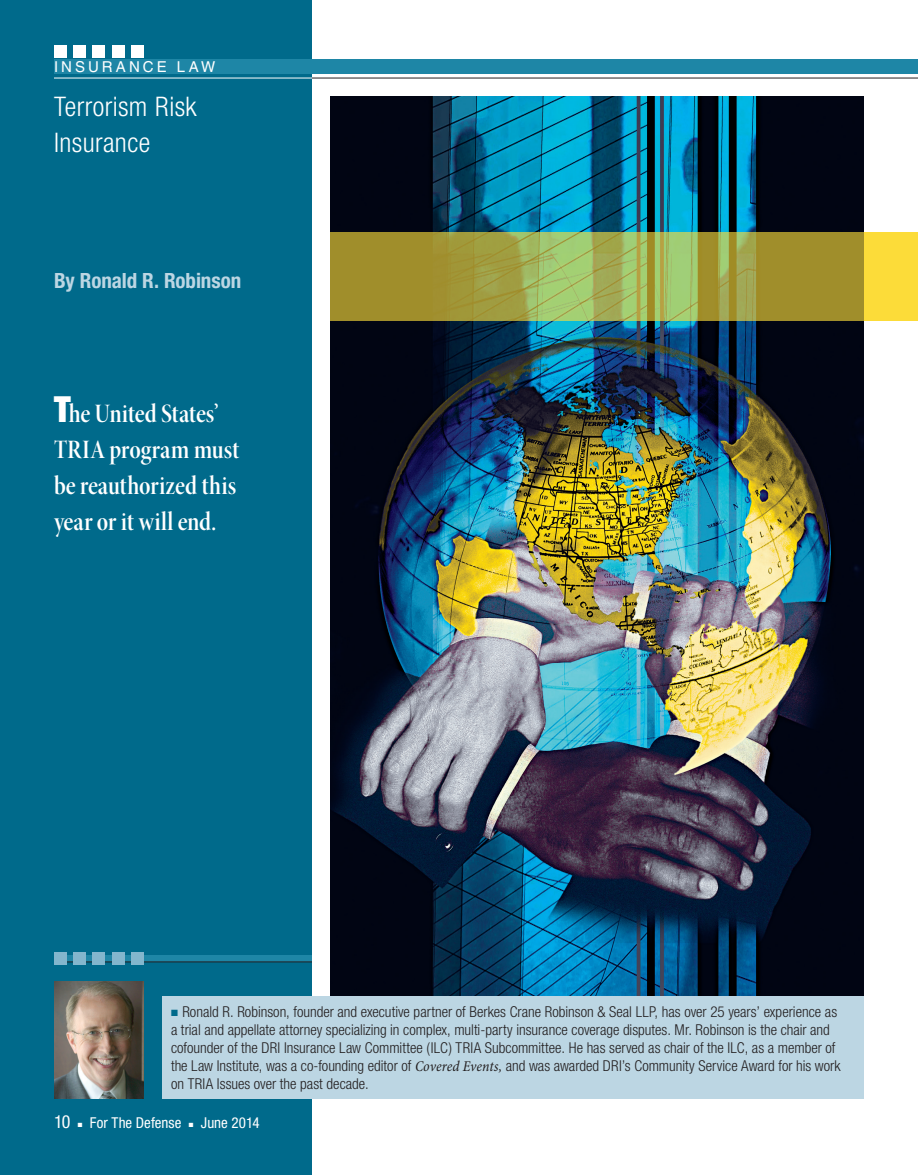
<style>
.page{position:relative;width:918px;height:1175px;background:#fff}
.page>*{position:absolute;margin:0;border:0;box-sizing:border-box;transform-origin:0 0}
.blurb{font:27px/36px "Minion Pro Semibold Cn Disp";color:#fff}
.kicker{font:300 condensed 27px/36px "Helvetica Neue";letter-spacing:.015em;color:#fff}
.byline{font:700 condensed 21px "Helvetica Neue";letter-spacing:-.005em;color:#bcd6e3}
.folio_left_reverse{font:condensed 18px "Helvetica Neue";color:#fff}
.t1{font:300 condensed 15px/18px "Helvetica Neue";color:#231f20}
.folio_left_reverse-2{font:condensed 15px "Helvetica Neue";color:#fff}
.section_header_rever{font:15px "Helvetica";letter-spacing:.2em;color:#fff}
.s1{font-family:"Helvetica Neue";font-weight:900;font-stretch:condensed;font-size:36px}
.s2{color:#006a8b}
.s3{font-family:"Minion Pro";font-weight:400;font-style:italic}
</style>
<div class="page">
<div style="left:0;top:0;width:312px;height:1174px;background:#006a8b"></div>
<div style="left:54px;top:956px;width:258px;height:6px;background:#1e86a6"></div>
<hr style="left:54px;top:961px;width:258px;height:1px;background:#231f20">
<div style="left:54px;top:952px;width:12px;height:13px;background:#83b6cd"></div>
<div style="left:73px;top:952px;width:13px;height:13px;background:#83b6cd"></div>
<div style="left:93px;top:952px;width:12px;height:13px;background:#83b6cd"></div>
<div style="left:112px;top:952px;width:13px;height:13px;background:#83b6cd"></div>
<div style="left:132px;top:952px;width:12px;height:13px;background:#83b6cd"></div>
<div style="left:54px;top:45px;width:12px;height:12px;background:#fff"></div>
<div style="left:73px;top:45px;width:13px;height:12px;background:#fff"></div>
<div style="left:93px;top:45px;width:12px;height:12px;background:#fff"></div>
<div style="left:112px;top:45px;width:13px;height:12px;background:#fff"></div>
<div style="left:132px;top:45px;width:12px;height:12px;background:#fff"></div>
<div style="left:54px;top:59px;width:864px;height:15px;background:#1e86a6"></div>
<hr style="left:312px;top:78px;width:606px;height:1px;background:#231f20">
<hr style="left:54px;top:78px;width:258px;height:1px;background:#fff">
<img style="left:330px;top:96px;width:534px;height:900px">
<div style="left:162px;top:996px;width:702px;height:102px;background:#bcd6e3"></div>
<img style="left:54px;top:981px;width:90px;height:117px">
<svg style="left:330px;top:232px;width:588px;height:89px;background:#a9a642"></svg>
<p class="section_header_rever" style="left:54px;top:58px;width:163px">INSURANCE LAW</p>
<p class="kicker" style="left:54px;top:88px;width:144px">Terrorism Risk<br>Insurance</p>
<p class="byline" style="left:54px;top:268px;width:189px">By Ronald R. Robinson</p>
<p class="blurb" style="left:54px;top:395px;width:187px"><span class="s1">T</span>he United States’<br>TRIA program must be reauthorized this year or it will end.</p>
<p class="t1" style="left:171px;top:1003px;width:671px"><span class="s2">■</span> Ronald R. Robinson, founder and executive partner of Berkes Crane Robinson &amp; Seal LLP, has over 25 years’ experience as a trial and appellate attorney specializing in complex, multi-party insurance coverage disputes. Mr. Robinson is the chair and cofounder of the DRI Insurance Law Committee (ILC) TRIA Subcommittee. He has served as chair of the ILC, as a member of the Law Institute, was a co-founding editor of <span class="s3">Covered Events,</span> and was awarded DRI’s Community Service Award for his work on TRIA Issues over the past decade.</p>
<p class="folio_left_reverse" style="left:54px;top:1111px;width:18px">10</p>
<p class="folio_left_reverse-2" style="left:78px;top:1114px;width:105px">■ For The Defense</p>
<p class="folio_left_reverse-2" style="left:189px;top:1114px;width:72px">■ June 2014</p>
</div>
